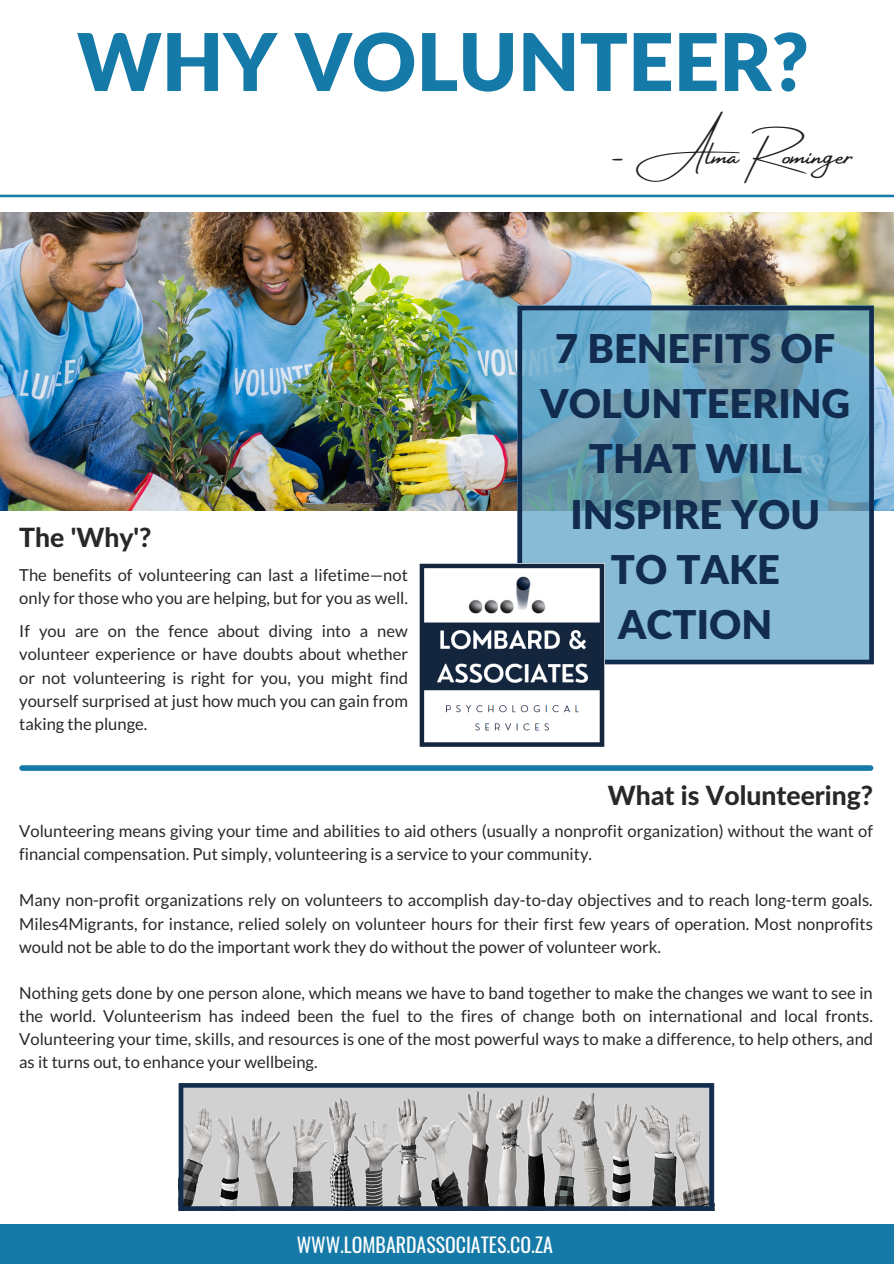
<style>
.page{position:relative;width:894px;height:1264px;background:#fff}
.page>*{position:absolute;margin:0;border:0;box-sizing:border-box;transform-origin:0 0}
.t1{font:900 79.5px "Lato Latin";color:#157aa8}
.t2{font:900 39.75px/55.3px "Lato Latin";color:#122c50;text-align:center}
.t3{font:30.75px "Amsterdam Four";color:#202021}
.t4{font:800 26.55px "Lato Latin";color:#282828}
.t5{font:19.8px "Oswald";color:#fefefe}
.t6{font:16.5px/23.1px "Lato";color:#282828;text-align:justify}
</style>
<div class="page">
<svg style="left:0;top:194px;width:893px;height:4px;background:#69a9c7"></svg>
<img style="left:0;top:212px;width:893px;height:299px">
<svg style="left:517px;top:306px;width:356px;height:358px;background:#72a6c0"></svg>
<img style="left:419px;top:563px;width:185px;height:184px">
<div style="left:22px;top:765px;width:848px;height:6px;background:#157aa8"></div>
<div style="left:0;top:1224px;width:893px;height:39px;background:#157aa8"></div>
<svg style="left:179px;top:1083px;width:534px;height:127px;background:#a6a7aa"></svg>
<p class="t1" style="left:77px;top:27px;width:733px">WHY VOLUNTEER?</p>
<p class="t4" style="left:19px;top:526px;width:134px">The 'Why'?</p>
<p class="t6" style="left:19px;top:563px;width:390px">The benefits of volunteering can last a lifetime—not only for those who you are helping, but for you as well.</p>
<p class="t6" style="left:19px;top:619px;width:390px">If you are on the fence about diving into a new volunteer experience or have doubts about whether or not volunteering is right for you, you might find yourself surprised at just how much you can gain from taking the plunge.</p>
<p class="t3" style="left:610px;top:138px;width:244px">- Alma Rominger</p>
<p class="t2" style="left:540px;top:323px;width:311px">7 BENEFITS OF<br>VOLUNTEERING<br>THAT WILL<br>INSPIRE YOU<br>TO TAKE<br>ACTION</p>
<p class="t4" style="left:607px;top:783px;width:267px">What is Volunteering?</p>
<p class="t6" style="left:19px;top:819px;width:855px">Volunteering means giving your time and abilities to aid others (usually a nonprofit organization) without the want of financial compensation. Put simply, volunteering is a service to your community.</p>
<p class="t6" style="left:19px;top:888px;width:854px">Many non-profit organizations rely on volunteers to accomplish day-to-day objectives and to reach long-term goals.<br>Miles4Migrants, for instance, relied solely on volunteer hours for their first few years of operation. Most nonprofits would not be able to do the important work they do without the power of volunteer work.</p>
<p class="t6" style="left:19px;top:981px;width:855px">Nothing gets done by one person alone, which means we have to band together to make the changes we want to see in the world. Volunteerism has indeed been the fuel to the fires of change both on international and local fronts.<br>Volunteering your time, skills, and resources is one of the most powerful ways to make a difference, to help others, and as it turns out, to enhance your wellbeing.</p>
<p class="t5" style="left:296px;top:1229px;width:257px">WWW.LOMBARDASSOCIATES.CO.ZA</p>
</div>
